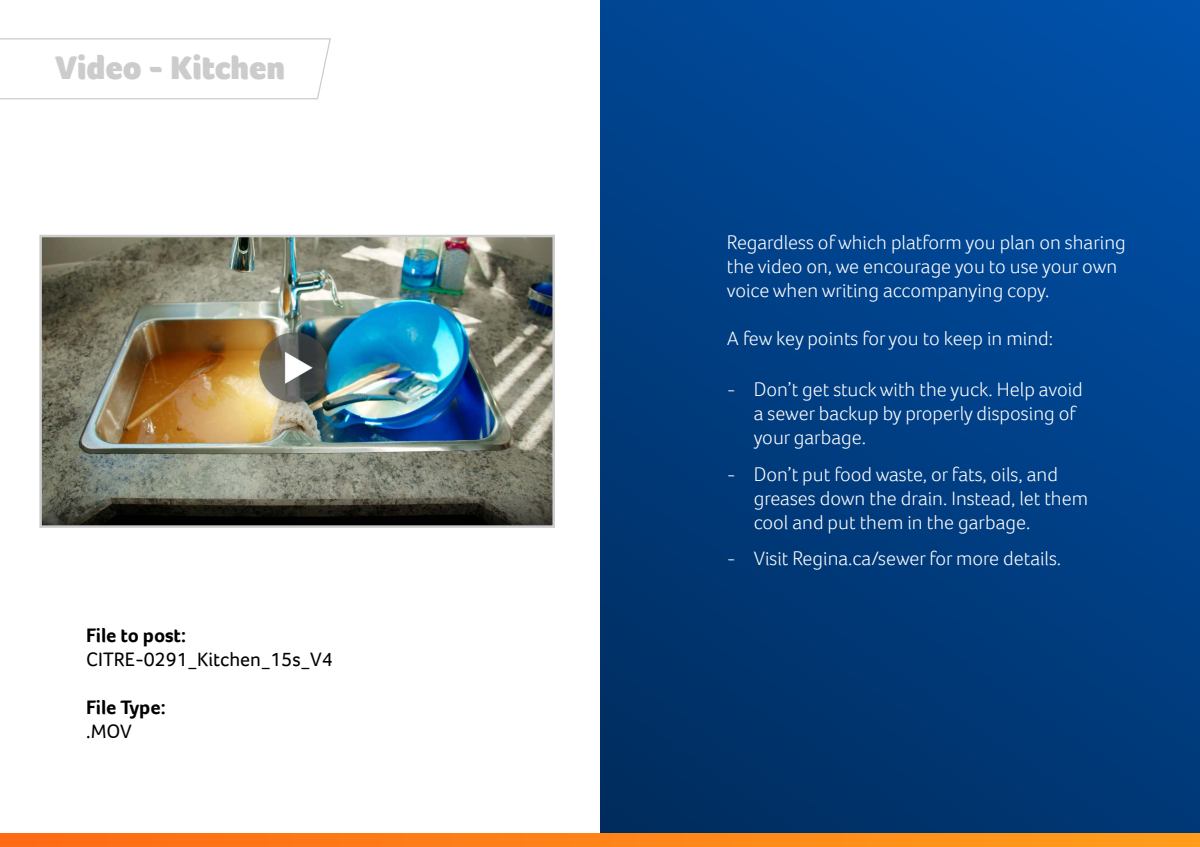
<style>
.page{position:relative;width:1200px;height:847px;background:#fff}
.page>*{position:absolute;margin:0;border:0;box-sizing:border-box;transform-origin:0 0}
.t1{font:900 33.75px "Foco";color:#ccc}
.t2{font:300 20px/24px "Foco";color:#fff}
.t3{font:20px "Foco";color:#000}
.t4{font:700 20px "Foco";letter-spacing:-.01em;color:#000}
</style>
<div class="page">
<div style="left:600px;top:0;width:600px;height:847px;background:linear-gradient(to bottom,#004ca0,#003168)"></div>
<svg style="left:0;top:834px;width:1200px;height:13px;background:#ff8317"></svg>
<img style="left:42px;top:238px;width:510px;height:287px">
<div style="left:39px;top:235px;width:516px;height:293px;border:2px solid #ccc"></div>
<svg style="left:0;top:38px;width:331px;height:62px"></svg>
<h1 class="t1" style="left:55px;top:54px;width:232px">Video - Kitchen</h1>
<p class="t4" style="left:86px;top:627px;width:101px">File to post:</p>
<p class="t3" style="left:86px;top:651px;width:248px">CITRE-0291_Kitchen_15s_V4</p>
<p class="t4" style="left:86px;top:699px;width:81px">File Type:</p>
<p class="t3" style="left:86px;top:723px;width:47px">.MOV</p>
<p class="t2" style="left:727px;top:230px;width:401px">Regardless of which platform you plan on sharing the video on, we encourage you to use your own voice when writing accompanying copy.</p>
<p class="t2" style="left:727px;top:326px;width:328px">A few key points for you to keep in mind:</p>
<p class="t2" style="left:754px;top:377px;width:331px;text-indent:-27px">- Don’t get stuck with the yuck. Help avoid a sewer backup by properly disposing of your garbage.</p>
<p class="t2" style="left:754px;top:462px;width:336px;text-indent:-27px">- Don’t put food waste, or fats, oils, and greases down the drain. Instead, let them cool and put them in the garbage.</p>
<p class="t2" style="left:727px;top:546px;width:336px">- Visit Regina.ca/sewer for more details.</p>
</div>
